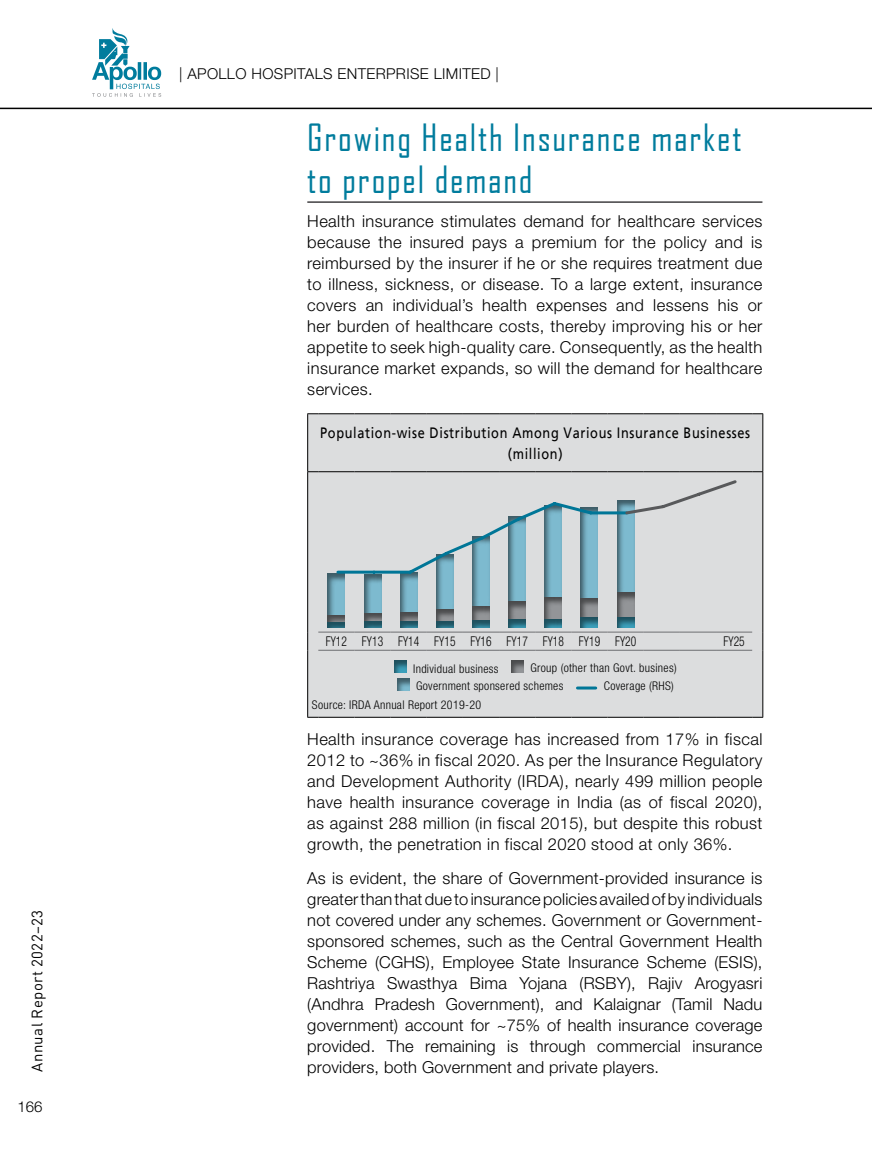
<style>
.page{position:relative;width:872px;height:1161px;background:#fff}
.page>*{position:absolute;margin:0;border:0;box-sizing:border-box;transform-origin:0 0}
.t1{font:36px/42px "Agency FB";letter-spacing:.05em;color:#007c9d}
.t2{font:300 16.5px/21px "Helvetica Neue LT Std";letter-spacing:.025em;color:#000;text-align:justify}
.t3{font:500 15px/21px "AG Foreigner Roman";letter-spacing:.05em;color:#000;text-align:center;scale:.85 1}
.t4{font:300 15px "Helvetica Neue LT Std";letter-spacing:.025em;color:#000}
.t5{font:15px "DIN Pro";letter-spacing:.025em;color:#000}
.t6{font:300 condensed 13.5px "Helvetica Neue LT Std";letter-spacing:.01em;color:#000;scale:.85 1}
.t7{font:300 condensed 12px/18px "Helvetica Neue LT Std";letter-spacing:.025em;color:#000}
</style>
<div class="page">
<svg style="left:92px;top:28px;width:69px;height:69px"></svg>
<hr style="left:0;top:108px;width:872px;height:1px;background:#000">
<hr style="left:307px;top:201px;width:455px;height:2px;background:#414042">
<div style="left:308px;top:414px;width:454px;height:303px;background:#dcddde"></div>
<hr style="left:307px;top:414px;width:1px;height:57px;background:#000">
<hr style="left:318px;top:413px;width:36px;height:1px;background:#000">
<hr style="left:354px;top:413px;width:36px;height:1px;background:#000">
<hr style="left:390px;top:413px;width:37px;height:1px;background:#000">
<hr style="left:427px;top:413px;width:36px;height:1px;background:#000">
<hr style="left:463px;top:413px;width:36px;height:1px;background:#000">
<hr style="left:499px;top:413px;width:36px;height:1px;background:#000">
<hr style="left:535px;top:413px;width:36px;height:1px;background:#000">
<hr style="left:571px;top:413px;width:36px;height:1px;background:#000">
<hr style="left:607px;top:413px;width:36px;height:1px;background:#000">
<hr style="left:643px;top:413px;width:37px;height:1px;background:#000">
<hr style="left:680px;top:413px;width:36px;height:1px;background:#000">
<hr style="left:716px;top:413px;width:36px;height:1px;background:#000">
<hr style="left:762px;top:414px;width:1px;height:57px;background:#000">
<hr style="left:307px;top:472px;width:1px;height:160px;background:#000">
<hr style="left:762px;top:472px;width:1px;height:160px;background:#000">
<hr style="left:307px;top:650px;width:1px;height:67px;background:#000">
<hr style="left:762px;top:650px;width:1px;height:67px;background:#000">
<hr style="left:318px;top:717px;width:36px;height:1px;background:#000">
<hr style="left:354px;top:717px;width:36px;height:1px;background:#000">
<hr style="left:390px;top:717px;width:37px;height:1px;background:#000">
<hr style="left:427px;top:717px;width:36px;height:1px;background:#000">
<hr style="left:463px;top:717px;width:36px;height:1px;background:#000">
<hr style="left:499px;top:717px;width:36px;height:1px;background:#000">
<hr style="left:535px;top:717px;width:36px;height:1px;background:#000">
<hr style="left:571px;top:717px;width:36px;height:1px;background:#000">
<hr style="left:607px;top:717px;width:36px;height:1px;background:#000">
<hr style="left:643px;top:717px;width:37px;height:1px;background:#000">
<hr style="left:680px;top:717px;width:36px;height:1px;background:#000">
<hr style="left:716px;top:717px;width:36px;height:1px;background:#000">
<hr style="left:318px;top:471px;width:36px;height:1px;background:#000">
<hr style="left:354px;top:471px;width:36px;height:1px;background:#000">
<hr style="left:390px;top:471px;width:37px;height:1px;background:#000">
<hr style="left:427px;top:471px;width:36px;height:1px;background:#000">
<hr style="left:463px;top:471px;width:36px;height:1px;background:#000">
<hr style="left:499px;top:471px;width:36px;height:1px;background:#000">
<hr style="left:535px;top:471px;width:36px;height:1px;background:#000">
<hr style="left:571px;top:471px;width:36px;height:1px;background:#000">
<hr style="left:607px;top:471px;width:36px;height:1px;background:#000">
<hr style="left:643px;top:471px;width:37px;height:1px;background:#000">
<hr style="left:680px;top:471px;width:36px;height:1px;background:#000">
<hr style="left:716px;top:471px;width:36px;height:1px;background:#000">
<svg style="left:307px;top:632px;width:1px;height:18px"></svg>
<svg style="left:762px;top:632px;width:1px;height:18px"></svg>
<hr style="left:318px;top:632px;width:36px;height:1px;background:#6d6e71">
<hr style="left:354px;top:632px;width:36px;height:1px;background:#6d6e71">
<hr style="left:390px;top:632px;width:37px;height:1px;background:#6d6e71">
<hr style="left:427px;top:632px;width:36px;height:1px;background:#6d6e71">
<hr style="left:463px;top:632px;width:36px;height:1px;background:#6d6e71">
<hr style="left:499px;top:632px;width:36px;height:1px;background:#6d6e71">
<hr style="left:535px;top:632px;width:36px;height:1px;background:#6d6e71">
<hr style="left:571px;top:632px;width:36px;height:1px;background:#6d6e71">
<hr style="left:607px;top:632px;width:36px;height:1px;background:#6d6e71">
<hr style="left:643px;top:632px;width:37px;height:1px;background:#6d6e71">
<hr style="left:680px;top:632px;width:36px;height:1px;background:#6d6e71">
<hr style="left:716px;top:632px;width:36px;height:1px;background:#6d6e71">
<hr style="left:318px;top:650px;width:36px;height:1px;background:#6d6e71">
<hr style="left:354px;top:650px;width:36px;height:1px;background:#6d6e71">
<hr style="left:390px;top:650px;width:37px;height:1px;background:#6d6e71">
<hr style="left:427px;top:650px;width:36px;height:1px;background:#6d6e71">
<hr style="left:463px;top:650px;width:36px;height:1px;background:#6d6e71">
<hr style="left:535px;top:650px;width:36px;height:1px;background:#6d6e71">
<hr style="left:571px;top:650px;width:36px;height:1px;background:#6d6e71">
<hr style="left:607px;top:650px;width:36px;height:1px;background:#6d6e71">
<hr style="left:643px;top:650px;width:37px;height:1px;background:#6d6e71">
<hr style="left:680px;top:650px;width:36px;height:1px;background:#6d6e71">
<hr style="left:716px;top:650px;width:36px;height:1px;background:#6d6e71">
<div style="left:603px;top:489px;width:43px;height:106px;background:#000;opacity:.5"></div>
<div style="left:603px;top:582px;width:43px;height:37px;background:#000;opacity:.5"></div>
<div style="left:603px;top:606px;width:43px;height:24px;background:#000;opacity:.5"></div>
<div style="left:314px;top:562px;width:43px;height:55px;background:#000;opacity:.5"></div>
<div style="left:314px;top:604px;width:43px;height:21px;background:#000;opacity:.5"></div>
<div style="left:314px;top:612px;width:43px;height:18px;background:#000;opacity:.5"></div>
<div style="left:349px;top:564px;width:45px;height:51px;background:#000;opacity:.5"></div>
<div style="left:349px;top:601px;width:45px;height:23px;background:#000;opacity:.5"></div>
<div style="left:349px;top:610px;width:45px;height:20px;background:#000;opacity:.5"></div>
<div style="left:386px;top:561px;width:43px;height:54px;background:#000;opacity:.5"></div>
<div style="left:386px;top:601px;width:43px;height:22px;background:#000;opacity:.5"></div>
<div style="left:386px;top:610px;width:43px;height:20px;background:#000;opacity:.5"></div>
<div style="left:423px;top:543px;width:43px;height:68px;background:#000;opacity:.5"></div>
<div style="left:423px;top:598px;width:43px;height:26px;background:#000;opacity:.5"></div>
<div style="left:423px;top:610px;width:43px;height:20px;background:#000;opacity:.5"></div>
<div style="left:458px;top:525px;width:45px;height:83px;background:#000;opacity:.5"></div>
<div style="left:458px;top:595px;width:45px;height:27px;background:#000;opacity:.5"></div>
<div style="left:458px;top:609px;width:45px;height:21px;background:#000;opacity:.5"></div>
<div style="left:495px;top:505px;width:43px;height:99px;background:#000;opacity:.5"></div>
<div style="left:495px;top:591px;width:43px;height:31px;background:#000;opacity:.5"></div>
<div style="left:495px;top:609px;width:43px;height:21px;background:#000;opacity:.5"></div>
<div style="left:530px;top:493px;width:45px;height:105px;background:#000;opacity:.5"></div>
<div style="left:530px;top:585px;width:45px;height:37px;background:#000;opacity:.5"></div>
<div style="left:530px;top:609px;width:45px;height:21px;background:#000;opacity:.5"></div>
<div style="left:567px;top:496px;width:43px;height:105px;background:#000;opacity:.5"></div>
<div style="left:567px;top:588px;width:43px;height:31px;background:#000;opacity:.5"></div>
<div style="left:567px;top:606px;width:43px;height:24px;background:#000;opacity:.5"></div>
<svg style="left:335px;top:478px;width:404px;height:98px;background:#c5d0d5"></svg>
<div style="left:379px;top:648px;width:41px;height:27px;background:#000;opacity:.5"></div>
<div style="left:497px;top:648px;width:39px;height:27px;background:#000;opacity:.5"></div>
<div style="left:382px;top:666px;width:41px;height:27px;background:#000;opacity:.5"></div>
<hr style="left:577px;top:686px;width:19px;height:3px;background:#007697">
<p class="t5" style="left:27px;top:1071px;width:163px;rotate:-90deg">Annual Report 2022–23</p>
<p class="t4" style="left:17px;top:1097px;width:27px">166</p>
<p class="t4" style="left:179px;top:64px;width:321px">| APOLLO HOSPITALS ENTERPRISE LIMITED |</p>
<h1 class="t1" style="left:307px;top:116px;width:436px">Growing Health Insurance market to propel demand</h1>
<p class="t2" style="left:307px;top:210px;width:457px">Health insurance stimulates demand for healthcare services because the insured pays a premium for the policy and is reimbursed by the insurer if he or she requires treatment due to illness, sickness, or disease. To a large extent, insurance covers an individual’s health expenses and lessens his or her burden of healthcare costs, thereby improving his or her appetite to seek high-quality care. Consequently, as the health insurance market expands, so will the demand for healthcare services.</p>
<p class="t3" style="left:320px;top:422px;width:507px">Population-wise Distribution Among Various Insurance Businesses (million)</p>
<p class="t6" style="left:326px;top:633px;width:367px">FY12 FY13 FY14 FY15 FY16 FY17 FY18 FY19 FY20</p>
<p class="t6" style="left:723px;top:633px;width:27px">FY25</p>
<p class="t7" style="left:413px;top:660px;width:87px">Individual business</p>
<p class="t7" style="left:416px;top:658px;width:262px;text-indent:114px">Group (other than Govt. busines)<br>Government sponsered schemes</p>
<p class="t7" style="left:604px;top:676px;width:71px">Coverage (RHS)</p>
<p class="t7" style="left:312px;top:695px;width:171px">Source: IRDA Annual Report 2019-20</p>
<p class="t2" style="left:307px;top:729px;width:456px">Health insurance coverage has increased from 17% in fiscal 2012 to ~36% in fiscal 2020. As per the Insurance Regulatory and Development Authority (IRDA), nearly 499 million people have health insurance coverage in India (as of fiscal 2020), as against 288 million (in fiscal 2015), but despite this robust growth, the penetration in fiscal 2020 stood at only 36%.</p>
<p class="t2" style="left:307px;top:867px;width:457px">As is evident, the share of Government-provided insurance is greater than that due to insurance policies availed of by individuals not covered under any schemes. Government or Government&shy;sponsored schemes, such as the Central Government Health Scheme (CGHS), Employee State Insurance Scheme (ESIS), Rashtriya Swasthya Bima Yojana (RSBY), Rajiv Arogyasri (Andhra Pradesh Government), and Kalaignar (Tamil Nadu government) account for ~75% of health insurance coverage provided. The remaining is through commercial insurance providers, both Government and private players.</p>
</div>
